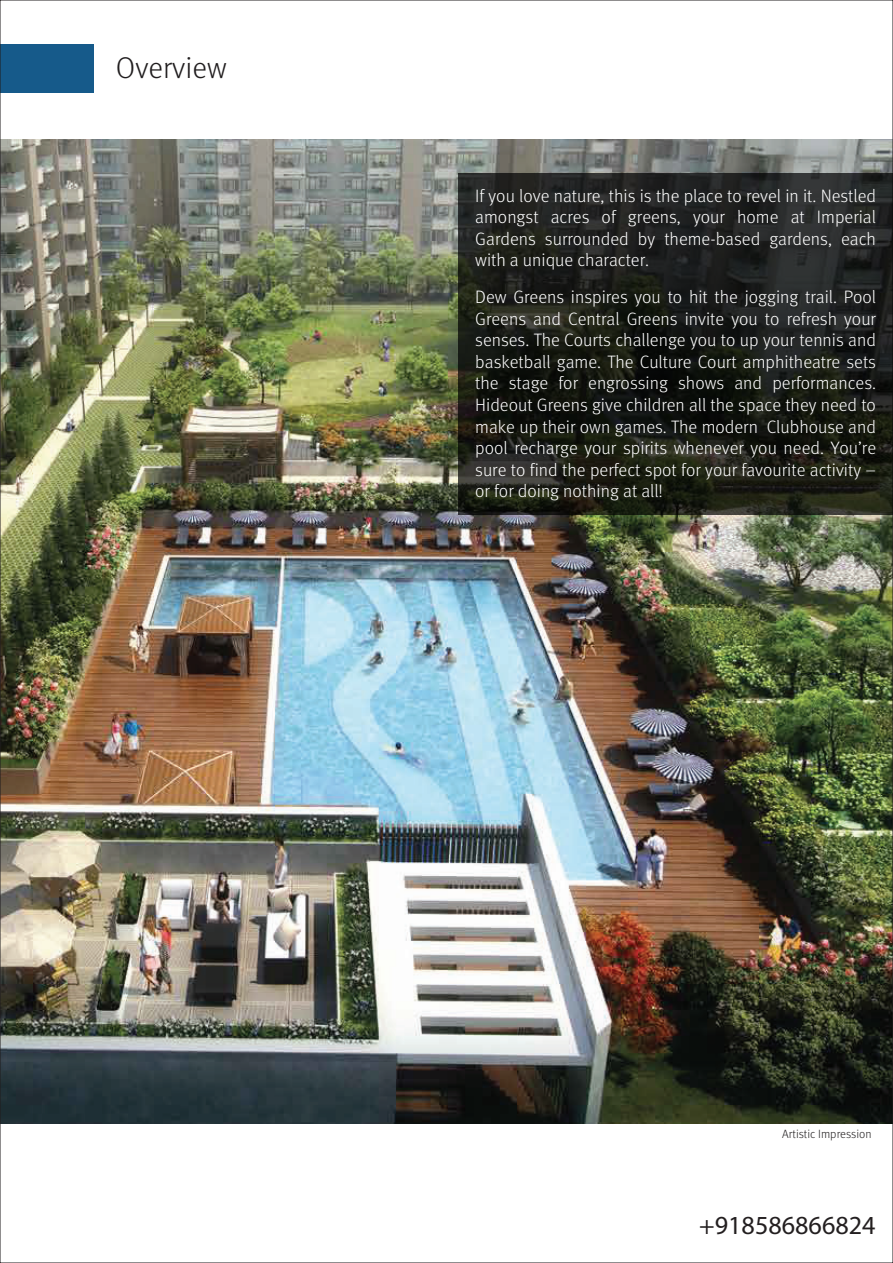
<style>
.page{position:relative;width:893px;height:1263px;background:#fff}
.page>*{position:absolute;margin:0;border:0;box-sizing:border-box;transform-origin:0 0}
.t1{font:300 30px "Meta";color:#201d1e}
.t2{font:26.1px "Myriad Pro";color:#231f20}
.t3{font:18px/21.6px "Meta Light LF";color:#fff;text-align:justify}
.t4{font:300 12px "Meta";color:#201d1e}
</style>
<div class="page">
<div style="left:0;top:44px;width:93px;height:49px;background:#165a8a"></div>
<img style="left:2px;top:139px;width:889px;height:984px">
<svg style="left:458px;top:173px;width:435px;height:342px;background:#1c1e19"></svg>
<h1 class="t1" style="left:116px;top:51px;width:112px">Overview</h1>
<p class="t3" style="left:475px;top:184px;width:402px">If you love nature, this is the place to revel in it. Nestled amongst acres of greens, your home at Imperial Gardens surrounded by theme-based gardens, each with a unique character.</p>
<p class="t3" style="left:475px;top:286px;width:402px">Dew Greens inspires you to hit the jogging trail. Pool Greens and Central Greens invite you to refresh your senses. The Courts challenge you to up your tennis and basketball game. The Culture Court amphitheatre sets the stage for engrossing shows and performances.<br>Hideout Greens give children all the space they need to make up their own games. The modern Clubhouse and pool recharge your spirits whenever you need. You’re sure to find the perfect spot for your favourite activity — or for doing nothing at all!</p>
<p class="t4" style="left:782px;top:1127px;width:91px">Artistic Impression</p>
<h2 class="t2" style="left:699px;top:1209px;width:178px">+918586866824</h2>
</div>
